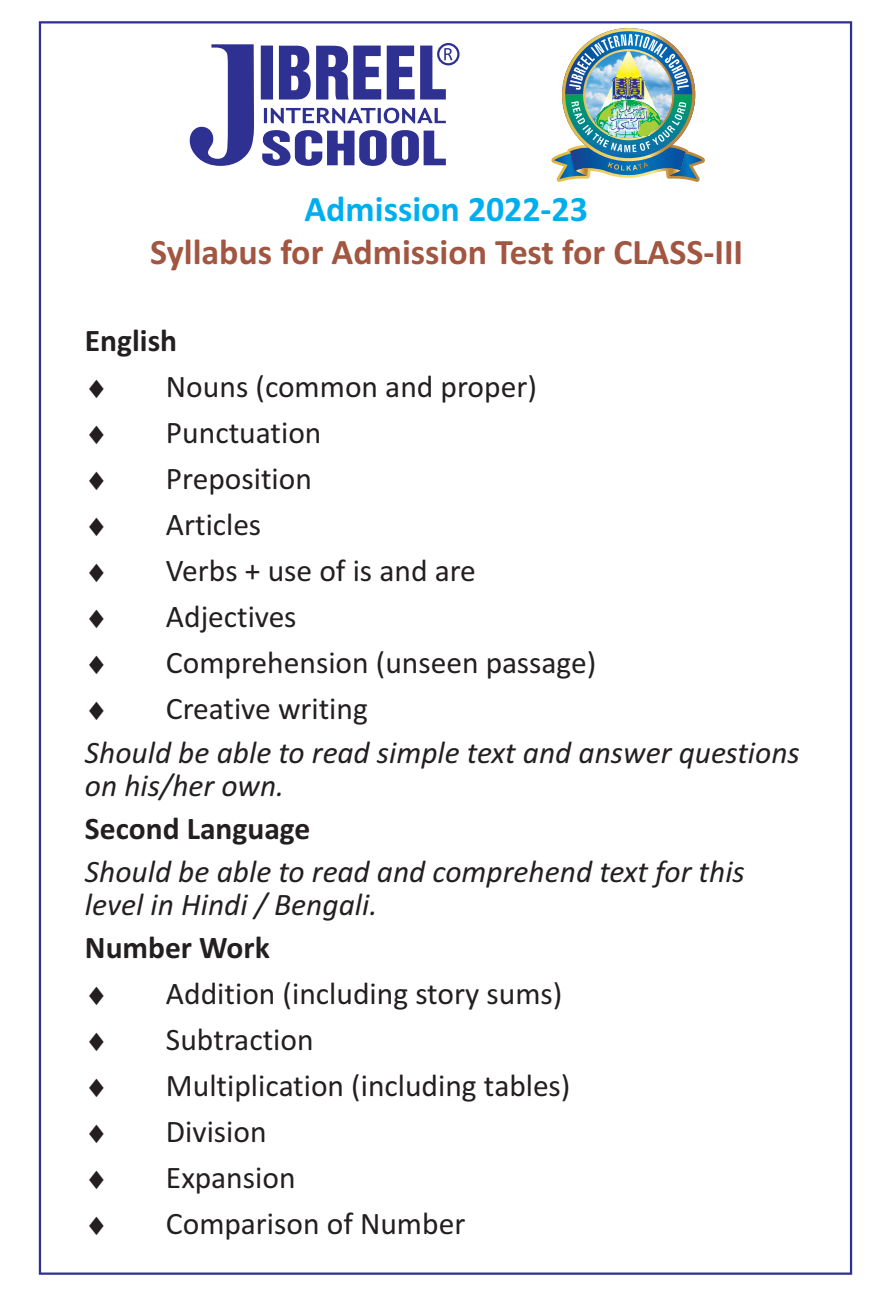
<style>
.page{position:relative;width:891px;height:1296px;background:#fff}
.page>*{position:absolute;margin:0;border:0;box-sizing:border-box;transform-origin:0 0}
.t1{font:700 36px "Calibri";color:#a25641}
.t2{font:700 36px "Calibri";color:#00aeef}
.t3{font:31.5px "Calibri";color:#231f20}
.t4{font:italic 31.5px/32.6px "Calibri";color:#231f20}
.t5{font:700 31.5px "Calibri";color:#231f20}
</style>
<div class="page">
<svg style="left:190px;top:44px;width:64px;height:122px"></svg>
<svg style="left:262px;top:130px;width:184px;height:36px"></svg>
<svg style="left:264px;top:108px;width:182px;height:15px"></svg>
<div style="left:437px;top:43px;width:23px;height:22px;border:2px solid #2e3092;border-radius:50%"></div>
<svg style="left:261px;top:46px;width:191px;height:54px"></svg>
<img style="left:551px;top:31px;width:154px;height:151px">
<p class="t2" style="left:304px;top:194px;width:285px">Admission 2022-23</p>
<p class="t1" style="left:150px;top:237px;width:594px">Syllabus for Admission Test for CLASS-III</p>
<p class="t5" style="left:85px;top:328px;width:94px">English</p>
<p class="t3" style="left:166px;top:373px;width:373px">Nouns (common and proper)</p>
<p class="t3" style="left:166px;top:419px;width:157px">Punctuation</p>
<p class="t3" style="left:166px;top:465px;width:148px">Preposition</p>
<p class="t3" style="left:166px;top:511px;width:97px">Articles</p>
<p class="t3" style="left:166px;top:557px;width:311px">Verbs + use of is and are</p>
<p class="t3" style="left:166px;top:604px;width:132px">Adjectives</p>
<p class="t3" style="left:166px;top:650px;width:432px">Comprehension (unseen passage)</p>
<p class="t3" style="left:166px;top:696px;width:203px">Creative writing</p>
<p class="t4" style="left:85px;top:739px;width:716px">Should be able to read simple text and answer questions on his/her own.</p>
<p class="t5" style="left:85px;top:816px;width:227px">Second Language</p>
<p class="t4" style="left:85px;top:858px;width:661px">Should be able to read and comprehend text for this level in Hindi / Bengali.</p>
<p class="t5" style="left:85px;top:935px;width:186px">Number Work</p>
<p class="t3" style="left:166px;top:980px;width:398px">Addition (including story sums)</p>
<p class="t3" style="left:166px;top:1026px;width:149px">Subtraction</p>
<p class="t3" style="left:166px;top:1072px;width:406px">Multiplication (including tables)</p>
<p class="t3" style="left:166px;top:1118px;width:102px">Division</p>
<p class="t3" style="left:166px;top:1164px;width:131px">Expansion</p>
<p class="t3" style="left:166px;top:1210px;width:301px">Comparison of Number</p>
</div>
